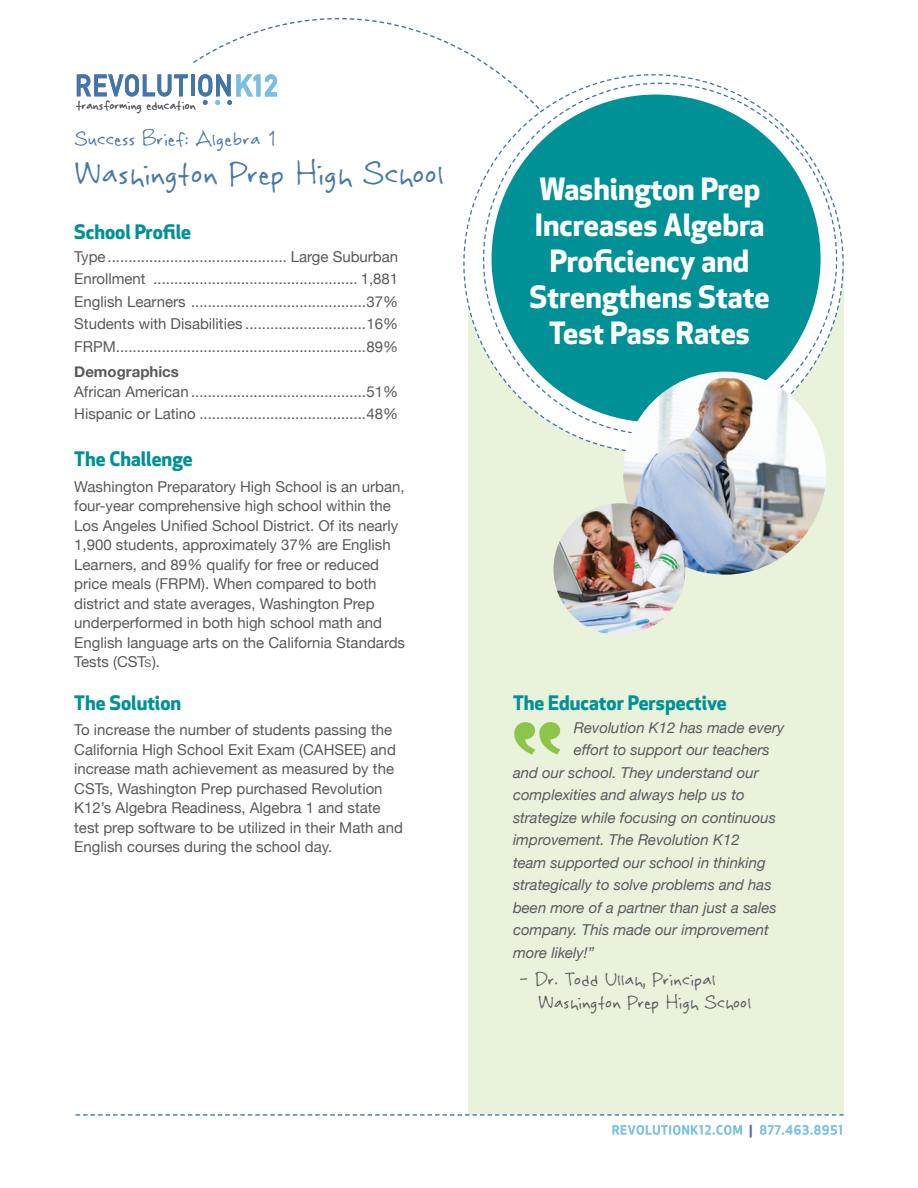
<style>
.page{position:relative;width:918px;height:1188px;background:#fff}
.page>*{position:absolute;margin:0;border:0;box-sizing:border-box;transform-origin:0 0}
.t1{font:39px "Rabiohead";color:#4778a8}
.t2{font:700 30px/36px "Apex New";color:#fff;text-align:center}
.t3{font:24px "Rabiohead";color:#4778a8}
.t4{font:22.5px "Rabiohead";color:#59595c}
.t5{font:700 19.5px "Apex New";color:#009196}
.t6{font:16.05px "Rabiohead";color:#59595c}
.t7{font:15px/19.5px "Helvetica Neue";color:#59595c}
.t8{font:italic 15px "Helvetica Neue";color:#59595c}
.t9{font:700 15px "Helvetica Neue";color:#59595c}
.t10{font:700 12.75px "Apex New";color:#4778a8}
.s1{font-size:10.5px}
</style>
<div class="page">
<div style="left:468px;top:257px;width:376px;height:857px;background:#e9f3db"></div>
<svg style="left:612px;top:1125px;width:130px;height:10px"></svg>
<svg style="left:760px;top:1125px;width:82px;height:10px"></svg>
<svg style="left:76px;top:1114px;width:768px;height:2px"></svg>
<svg style="left:193px;top:17px;width:307px;height:79px"></svg>
<svg style="left:77px;top:74px;width:111px;height:23px"></svg>
<hr style="left:191px;top:74px;width:4px;height:22px;background:#4575a8">
<svg style="left:198px;top:74px;width:79px;height:31px"></svg>
<svg style="left:463px;top:73px;width:381px;height:378px"></svg>
<svg style="left:482px;top:82px;width:356px;height:354px"></svg>
<div style="left:492px;top:95px;width:329px;height:327px;background:#009196;border-radius:50%"></div>
<img style="left:623px;top:372px;width:203px;height:203px;border-radius:102px">
<img style="left:554px;top:503px;width:131px;height:132px;border-radius:66px">
<svg style="left:514px;top:722px;width:46px;height:33px"></svg>
<p class="t6" style="left:76px;top:95px;width:121px">transforming education</p>
<p class="t3" style="left:74px;top:124px;width:202px">Success Brief: Algebra 1</p>
<p class="t1" style="left:74px;top:149px;width:371px">Washington Prep High School</p>
<p class="t5" style="left:74px;top:218px;width:118px">School Profile</p>
<p class="t7" style="left:74px;top:246px;width:326px">Type........................................... Large Suburban</p>
<p class="t7" style="left:74px;top:268px;width:325px">Enrollment ................................................. 1,881</p>
<p class="t7" style="left:74px;top:291px;width:326px">English Learners ..........................................37%</p>
<p class="t7" style="left:74px;top:313px;width:326px">Students with Disabilities .............................16%</p>
<p class="t7" style="left:74px;top:336px;width:326px">FRPM............................................................89%</p>
<p class="t9" style="left:74px;top:358px;width:106px">Demographics</p>
<p class="t7" style="left:74px;top:381px;width:326px">African American ..........................................51%</p>
<p class="t7" style="left:74px;top:403px;width:326px">Hispanic or Latino ........................................48%</p>
<p class="t5" style="left:74px;top:445px;width:120px">The Challenge</p>
<p class="t7" style="left:74px;top:475px;width:332px">Washington Preparatory High School is an urban, four-year comprehensive high school within the Los Angeles Unified School District. Of its nearly 1,900 students, approximately 37% are English Learners, and 89% qualify for free or reduced price meals (FRPM). When compared to both district and state averages, Washington Prep underperformed in both high school math and English language arts on the California Standards Tests (CST<span class="s1">s</span>).</p>
<p class="t5" style="left:74px;top:689px;width:108px">The Solution</p>
<p class="t7" style="left:74px;top:719px;width:330px">To increase the number of students passing the California High School Exit Exam (CAHSEE) and increase math achievement as measured by the CSTs, Washington Prep purchased Revolution K12’s Algebra Readiness, Algebra 1 and state test prep software to be utilized in their Math and English courses during the school day.</p>
<p class="t2" style="left:530px;top:169px;width:242px">Washington Prep<br>Increases Algebra<br>Proficiency and<br>Strengthens State<br>Test Pass Rates</p>
<p class="t5" style="left:513px;top:689px;width:215px">The Educator Perspective</p>
<p class="t8" style="left:574px;top:715px;width:212px">Revolution K12 has made every</p>
<p class="t8" style="left:574px;top:737px;width:197px">effort to support our teachers</p>
<p class="t8" style="left:513px;top:760px;width:247px">and our school. They understand our</p>
<p class="t8" style="left:513px;top:782px;width:233px">complexities and always help us to</p>
<p class="t8" style="left:513px;top:805px;width:265px">strategize while focusing on continuous</p>
<p class="t8" style="left:513px;top:827px;width:228px">improvement. The Revolution K12</p>
<p class="t8" style="left:513px;top:850px;width:254px">team supported our school in thinking</p>
<p class="t8" style="left:513px;top:872px;width:260px">strategically to solve problems and has</p>
<p class="t8" style="left:513px;top:895px;width:265px">been more of a partner than just a sales</p>
<p class="t8" style="left:513px;top:917px;width:257px">company. This made our improvement</p>
<p class="t8" style="left:513px;top:940px;width:83px">more likely!”</p>
<p class="t4" style="left:519px;top:965px;width:198px">- Dr. Todd Ullah, Principal</p>
<p class="t4" style="left:538px;top:988px;width:215px">Washington Prep High School</p>
<p class="t10" style="left:749px;top:1121px;width:5px">|</p>
</div>
